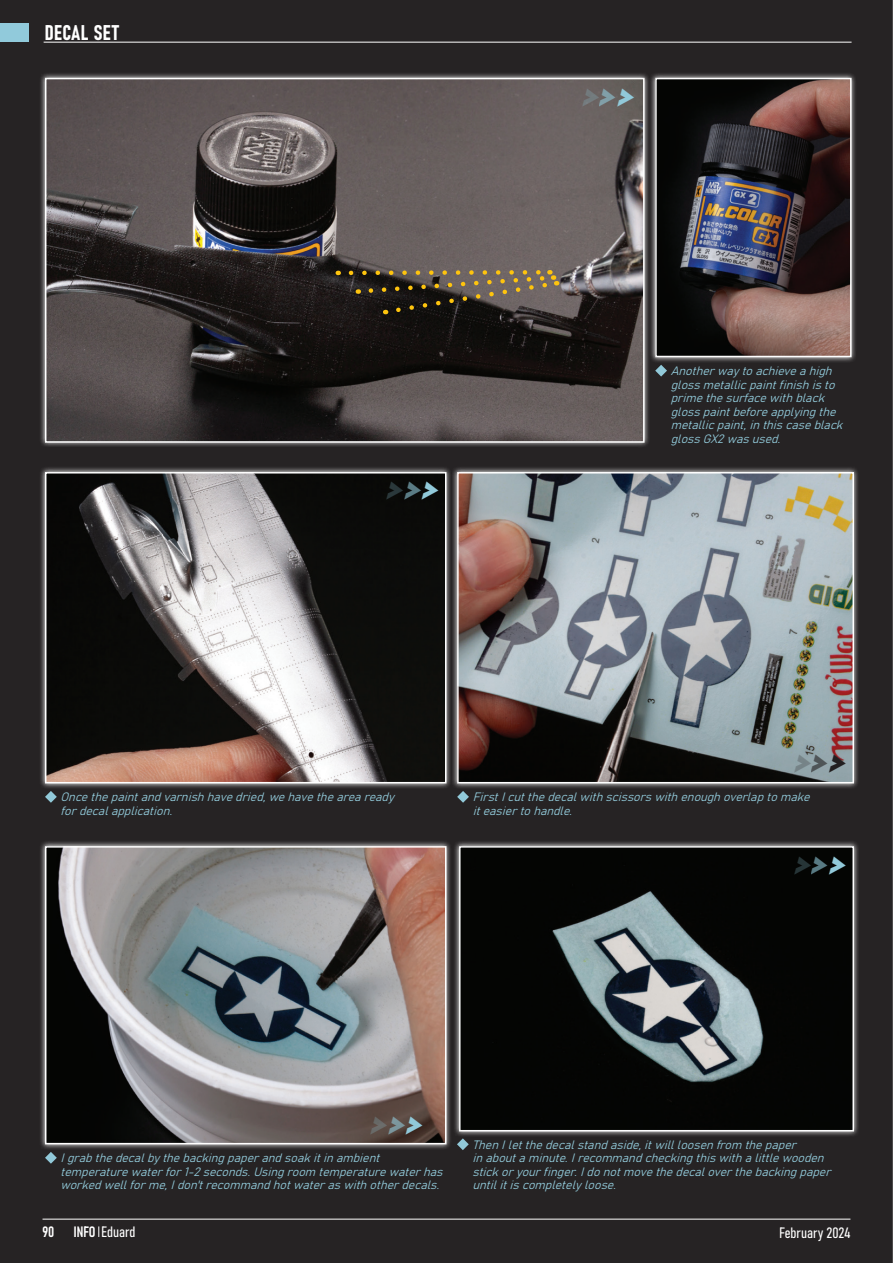
<style>
.page{position:relative;width:893px;height:1263px;background:#fff}
.page>*{position:absolute;margin:0;border:0;box-sizing:border-box;transform-origin:0 0}
.t1{font:italic 41.4px "Bahnschrift";color:#91c9d9}
.t2{font:italic 41.4px "Bahnschrift";color:#231f20}
.t3{font:21px "Bahnschrift";letter-spacing:.015em;color:#fff}
.t4{font:14.85px "Bahnschrift";color:#fff}
.t5{font:italic 12px/13.5px "Bahnschrift";color:#91c9d9}
</style>
<div class="page">
<div style="left:0;top:0;width:892px;height:1263px;background:#262324"></div>
<hr style="left:44px;top:42px;width:808px;height:1px;background:#fff">
<div style="left:0;top:23px;width:29px;height:19px;background:#91cadb"></div>
<div style="left:39px;top:72px;width:611px;height:376px;background:#fff;opacity:.9"></div>
<img style="left:48px;top:81px;width:594px;height:359px">
<div style="left:45px;top:78px;width:600px;height:365px;border:2px solid #fff"></div>
<div style="left:39px;top:466px;width:413px;height:323px;background:#fff;opacity:.9"></div>
<img style="left:48px;top:475px;width:395px;height:305px">
<div style="left:45px;top:472px;width:401px;height:311px;border:2px solid #fff"></div>
<div style="left:39px;top:841px;width:413px;height:309px;background:#fff;opacity:.9"></div>
<img style="left:48px;top:849px;width:395px;height:292px">
<div style="left:45px;top:846px;width:401px;height:298px;border:2px solid #fff"></div>
<div style="left:452px;top:466px;width:407px;height:323px;background:#fff;opacity:.9"></div>
<img style="left:460px;top:475px;width:391px;height:305px">
<div style="left:457px;top:472px;width:397px;height:311px;border:2px solid #fff"></div>
<div style="left:454px;top:841px;width:406px;height:296px;background:#fff;opacity:.9"></div>
<img style="left:462px;top:849px;width:389px;height:279px">
<div style="left:459px;top:846px;width:395px;height:285px;border:2px solid #fff"></div>
<div style="left:650px;top:72px;width:207px;height:291px;background:#fff;opacity:.9"></div>
<img style="left:658px;top:81px;width:190px;height:273px">
<div style="left:655px;top:78px;width:196px;height:279px;border:2px solid #fff"></div>
<svg style="left:655px;top:365px;width:12px;height:11px"></svg>
<svg style="left:45px;top:791px;width:12px;height:12px"></svg>
<svg style="left:45px;top:1152px;width:12px;height:12px"></svg>
<svg style="left:457px;top:791px;width:12px;height:12px"></svg>
<svg style="left:457px;top:1138px;width:12px;height:12px"></svg>
<svg style="left:346px;top:268px;width:211px;height:47px;background:#4f4638"></svg>
<svg style="left:892px;top:0;width:1px;height:1263px"></svg>
<hr style="left:43px;top:1219px;width:807px;height:1px;background:#fff">
<h2 class="t3" style="left:45px;top:16px;width:75px">DECAL SET</h2>
<h1 class="t1" style="left:578px;top:65px;width:70px">&gt;&gt;&gt;</h1>
<h1 class="t1" style="left:383px;top:458px;width:70px">&gt;&gt;&gt;</h1>
<p class="t5" style="left:671px;top:363px;width:178px">Anotherwaytoachieveahigh glossmetallicpaintfinishisto primethesurfacewithblack glosspaintbeforeapplyingthe metallicpaint,inthiscaseblack glossGX2wasused.</p>
<p class="t5" style="left:61px;top:790px;width:339px">Oncethepaintandvarnishhavedried,wehavetheareaready fordecalapplication.</p>
<h1 class="t2" style="left:790px;top:731px;width:70px">&gt;&gt;&gt;</h1>
<p class="t5" style="left:473px;top:790px;width:343px">FirstIcutthedecalwithscissorswithenoughoverlaptomake iteasiertohandle.</p>
<h1 class="t1" style="left:790px;top:833px;width:70px">&gt;&gt;&gt;</h1>
<h1 class="t1" style="left:367px;top:1093px;width:70px">&gt;&gt;&gt;</h1>
<p class="t5" style="left:61px;top:1150px;width:388px">Igrabthedecalbythebackingpaperandsoakitinambient temperaturewaterfor1-2seconds.Usingroom temperaturewaterhas workedwellforme,Idon'trecommandhotwateraswithotherdecals.</p>
<p class="t5" style="left:472px;top:1137px;width:364px">ThenIletthedecalstandaside,itwillloosenfrom thepaper inaboutaminute.Irecommandcheckingthiswithalittlewooden stickoryourfinger.Idonotmovethedecaloverthebackingpaper untilitiscompletelyloose.</p>
<p class="t4" style="left:43px;top:1220px;width:13px">90</p>
<p class="t4" style="left:74px;top:1220px;width:63px">INFO Eduard</p>
<p class="t4" style="left:779px;top:1221px;width:73px">February 2024</p>
</div>
